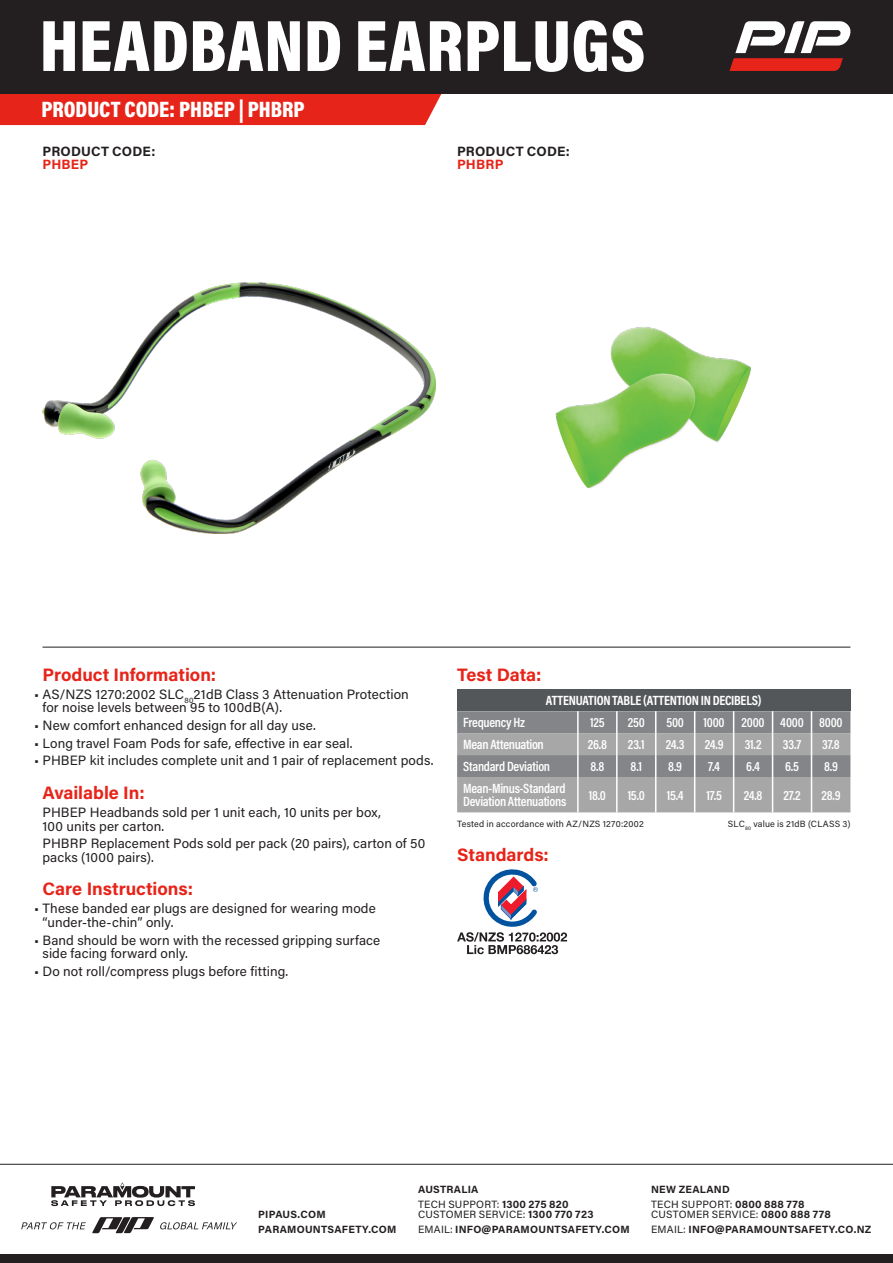
<style>
.page{position:relative;width:893px;height:1263px;background:#fff}
.page>*{position:absolute;margin:0;border:0;box-sizing:border-box;transform-origin:0 0}
.t1{font:900 73.65px "Acumin Pro Cond";letter-spacing:.005em;color:#fff}
.t2{font:900 22.5px "Acumin Pro Cond";color:#fff}
.t3{font:700 18px "Acumin Pro";color:#e72419}
.t4{font:13.5px/13.5px "Acumin Pro";letter-spacing:.005em;color:#231f20}
.t5{font:600 13.5px/13.5px "Acumin Pro Cond";letter-spacing:-.02em;color:#fff}
.t6{font:700 13.5px "Acumin Pro Cond";letter-spacing:-.02em;color:#fff}
.t7{font:700 13.5px/13.5px "Acumin Pro";letter-spacing:.015em;color:#231f20}
.t8{font:700 10.5px/14.7px "Acumin Pro";letter-spacing:.025em;color:#231f20}
.t9{font:9px "Acumin Pro";letter-spacing:.02em;color:#231f20}
.s1{color:#e72419}
.s2{font-weight:400}
</style>
<div class="page">
<svg style="left:51px;top:1182px;width:144px;height:24px"></svg>
<svg style="left:21px;top:1222px;width:65px;height:7px"></svg>
<svg style="left:160px;top:1222px;width:77px;height:7px"></svg>
<svg style="left:92px;top:1217px;width:62px;height:16px"></svg>
<hr style="left:0;top:1164px;width:893px;height:1px;background:#231f20">
<div style="left:0;top:1254px;width:893px;height:9px;background:#231f20"></div>
<div style="left:0;top:93px;width:442px;height:32px;background:#e72419"></div>
<div style="left:0;top:0;width:893px;height:93px;background:#231f20"></div>
<hr style="left:43px;top:647px;width:807px;height:1px;background:#231f20">
<div style="left:457px;top:689px;width:393px;height:22px;background:#54575a"></div>
<svg style="left:457px;top:711px;width:393px;height:101px;background:#9c9c9e"></svg>
<hr style="left:694px;top:777px;width:1px;height:35px;background:#fff">
<hr style="left:733px;top:777px;width:1px;height:35px;background:#fff">
<hr style="left:772px;top:777px;width:1px;height:35px;background:#fff">
<hr style="left:811px;top:777px;width:1px;height:35px;background:#fff">
<svg style="left:457px;top:869px;width:110px;height:85px"></svg>
<img style="left:43px;top:283px;width:393px;height:250px">
<svg style="left:729px;top:21px;width:122px;height:50px"></svg>
<img style="left:555px;top:327px;width:196px;height:161px">
<p class="t1" style="left:40px;top:-3px;width:607px">HEADBAND EARPLUGS</p>
<p class="t2" style="left:41px;top:94px;width:265px">PRODUCT CODE: PHBEP | PHBRP</p>
<p class="t7" style="left:43px;top:144px;width:114px">PRODUCT CODE:<br><span class="s1">PHBEP</span></p>
<p class="t7" style="left:457px;top:144px;width:114px">PRODUCT CODE:<br><span class="s1">PHBRP</span></p>
<p class="t3" style="left:43px;top:662px;width:175px">Product Information:</p>
<p class="t4" style="left:43px;top:687px;width:368px;text-indent:-9px">• AS/NZS 1270:2002 SLC<sub>80</sub>21dB Class 3 Attenuation Protection for noise levels between 95 to 100dB(A).</p>
<p class="t4" style="left:34px;top:718px;width:283px">• New comfort enhanced design for all day use.</p>
<p class="t4" style="left:34px;top:736px;width:320px">• Long travel Foam Pods for safe, effective in ear seal.</p>
<p class="t4" style="left:34px;top:753px;width:401px">• PHBEP kit includes complete unit and 1 pair of replacement pods.</p>
<p class="t3" style="left:43px;top:780px;width:104px">Available In:</p>
<p class="t4" style="left:43px;top:805px;width:340px">PHBEP Headbands sold per 1 unit each, 10 units per box,<br>100 units per carton.</p>
<p class="t4" style="left:43px;top:836px;width:384px">PHBRP Replacement Pods sold per pack (20 pairs), carton of 50 packs (1000 pairs).</p>
<p class="t3" style="left:43px;top:876px;width:152px">Care Instructions:</p>
<p class="t4" style="left:43px;top:901px;width:335px;text-indent:-9px">• These banded ear plugs are designed for wearing mode “under-the-chin” only.</p>
<p class="t4" style="left:43px;top:932px;width:339px;text-indent:-9px">• Band should be worn with the recessed gripping surface side facing forward only.</p>
<p class="t4" style="left:34px;top:964px;width:256px">• Do not roll/compress plugs before fitting.</p>
<p class="t3" style="left:457px;top:662px;width:86px">Test Data:</p>
<p class="t6" style="left:546px;top:692px;width:217px">ATTENUATION TABLE (ATTENTION IN DECIBELS)</p>
<p class="t5" style="left:463px;top:715px;width:63px">Frequency Hz</p>
<p class="t5" style="left:590px;top:715px;width:16px">125</p>
<p class="t5" style="left:628px;top:715px;width:19px">250</p>
<p class="t5" style="left:666px;top:715px;width:19px">500</p>
<p class="t5" style="left:704px;top:715px;width:23px">1000</p>
<p class="t5" style="left:742px;top:715px;width:25px">2000</p>
<p class="t5" style="left:780px;top:715px;width:25px">4000</p>
<p class="t5" style="left:819px;top:715px;width:25px">8000</p>
<p class="t5" style="left:463px;top:737px;width:82px">Mean Attenuation</p>
<p class="t5" style="left:588px;top:737px;width:21px">26.8</p>
<p class="t5" style="left:628px;top:737px;width:18px">23.1</p>
<p class="t5" style="left:666px;top:737px;width:20px">24.3</p>
<p class="t5" style="left:705px;top:737px;width:20px">24.9</p>
<p class="t5" style="left:745px;top:737px;width:18px">31.2</p>
<p class="t5" style="left:783px;top:737px;width:20px">33.7</p>
<p class="t5" style="left:822px;top:737px;width:19px">37.8</p>
<p class="t5" style="left:463px;top:759px;width:89px">Standard Deviation</p>
<p class="t5" style="left:590px;top:759px;width:15px">8.8</p>
<p class="t5" style="left:631px;top:759px;width:13px">8.1</p>
<p class="t5" style="left:668px;top:759px;width:15px">8.9</p>
<p class="t5" style="left:708px;top:759px;width:13px">7.4</p>
<p class="t5" style="left:746px;top:759px;width:15px">6.4</p>
<p class="t5" style="left:785px;top:759px;width:15px">6.5</p>
<p class="t5" style="left:824px;top:759px;width:15px">8.9</p>
<p class="t5" style="left:463px;top:781px;width:105px">Mean-Minus-Standard<br>Deviation Attenuations</p>
<p class="t5" style="left:589px;top:788px;width:19px">18.0</p>
<p class="t5" style="left:628px;top:788px;width:19px">15.0</p>
<p class="t5" style="left:667px;top:788px;width:18px">15.4</p>
<p class="t5" style="left:706px;top:788px;width:17px">17.5</p>
<p class="t5" style="left:744px;top:788px;width:20px">24.8</p>
<p class="t5" style="left:783px;top:788px;width:19px">27.2</p>
<p class="t5" style="left:821px;top:788px;width:21px">28.9</p>
<p class="t9" style="left:457px;top:818px;width:188px">Tested in accordance with AZ/NZS 1270:2002</p>
<p class="t9" style="left:728px;top:818px;width:124px">SLC<sub>80</sub> value is 21dB (CLASS 3)</p>
<p class="t3" style="left:457px;top:842px;width:93px">Standards:</p>
<p class="t8" style="left:258px;top:1207px;width:140px">PIPAUS.COM<br>PARAMOUNTSAFETY.COM</p>
<p class="t8" style="left:418px;top:1182px;width:152px">AUSTRALIA<br><span class="s2">TECH SUPPORT:</span> 1300 275 820</p>
<p class="t8" style="left:418px;top:1207px;width:213px"><span class="s2">CUSTOMER SERVICE:</span> 1300 770 723<br><span class="s2">EMAIL:</span> INFO@PARAMOUNTSAFETY.COM</p>
<p class="t8" style="left:651px;top:1182px;width:155px">NEW ZEALAND<br><span class="s2">TECH SUPPORT:</span> 0800 888 778</p>
<p class="t8" style="left:651px;top:1207px;width:222px"><span class="s2">CUSTOMER SERVICE:</span> 0800 888 778<br><span class="s2">EMAIL:</span> INFO@PARAMOUNTSAFETY.CO.NZ</p>
</div>
